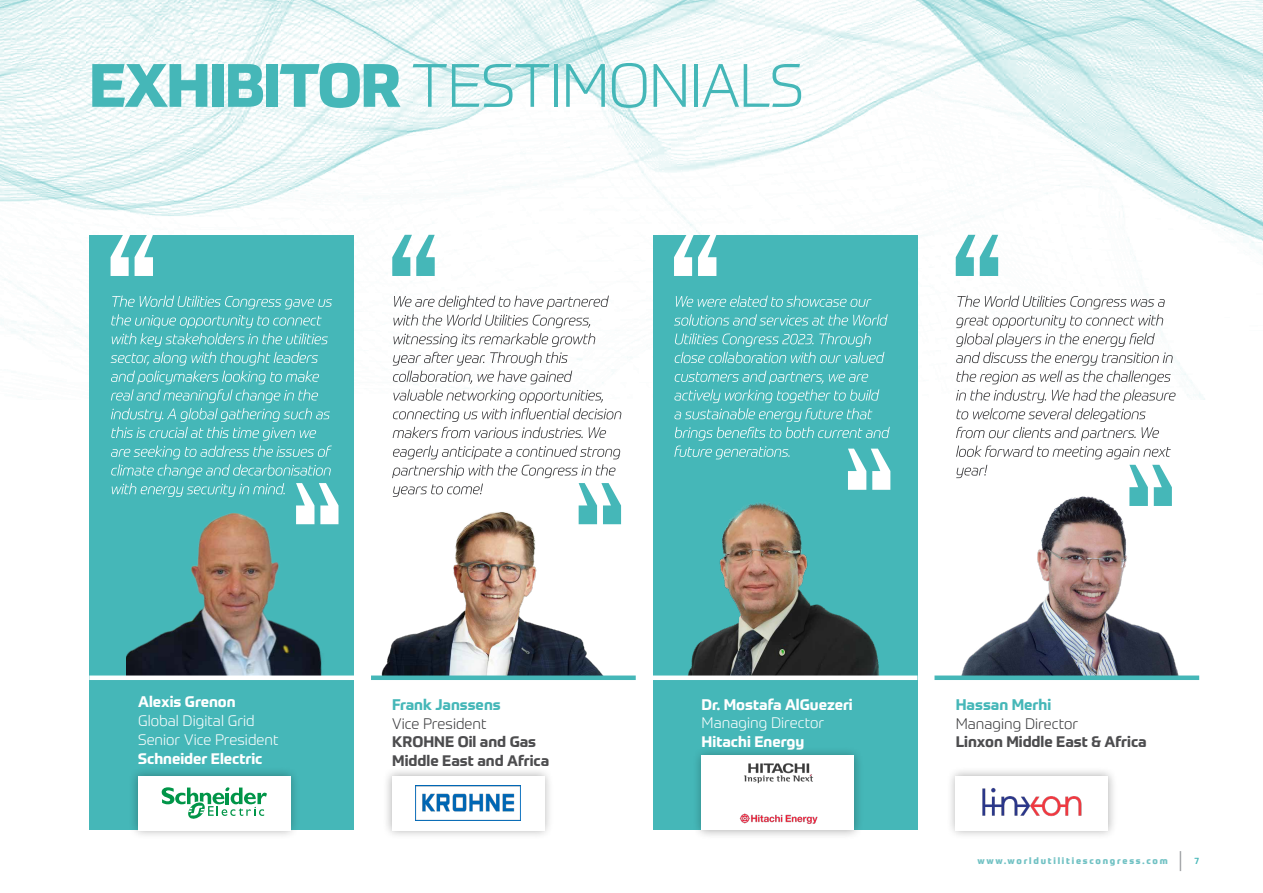
<style>
.page{position:relative;width:1263px;height:893px;background:#fff}
.page>*{position:absolute;margin:0;border:0;box-sizing:border-box;transform-origin:0 0}
.t1{font:300 60px "Prometo W04";letter-spacing:-.025em;color:#45b7b8}
.t2{font:700 15px/18.8px "Prometo";color:#4d4d4f}
.t3{font:300 15px/18.8px "Prometo W04";color:#fff}
.t4{font:700 15px "Prometo W02";color:#fff}
.t5{font:700 15px "Prometo";color:#fff}
.t6{font:300 15px "Prometo W04";color:#3a3a3c}
.t7{font:700 15px "Prometo W02";color:#45b7b8}
.t8{font:800 9px "Prometo";letter-spacing:.2em;color:#72c2c4}
.t9{font:500 9px "Prometo";color:#45b7b8}
.s1{font-family:"Prometo";font-weight:800}
</style>
<div class="page">
<svg style="left:1180px;top:851px;width:1px;height:20px"></svg>
<img style="left:1px;top:0;width:1262px;height:400px">
<img style="left:0;top:0;width:1px;height:628px">
<div style="left:653px;top:235px;width:264px;height:594px;background:#45b7b8"></div>
<div style="left:89px;top:235px;width:265px;height:594px;background:#45b7b8"></div>
<svg style="left:393px;top:296px;width:228px;height:142px"></svg>
<svg style="left:956px;top:465px;width:31px;height:13px"></svg>
<svg style="left:956px;top:296px;width:219px;height:163px"></svg>
<svg style="left:675px;top:333px;width:209px;height:30px"></svg>
<svg style="left:674px;top:314px;width:214px;height:12px"></svg>
<svg style="left:676px;top:296px;width:195px;height:11px"></svg>
<svg style="left:674px;top:235px;width:42px;height:41px"></svg>
<svg style="left:111px;top:235px;width:42px;height:41px"></svg>
<svg style="left:392px;top:235px;width:43px;height:41px"></svg>
<svg style="left:956px;top:235px;width:42px;height:41px"></svg>
<svg style="left:1129px;top:465px;width:43px;height:22px"></svg>
<svg style="left:392px;top:446px;width:229px;height:58px"></svg>
<svg style="left:674px;top:371px;width:216px;height:119px"></svg>
<svg style="left:111px;top:296px;width:227px;height:228px"></svg>
<img style="left:381px;top:504px;width:241px;height:171px">
<img style="left:688px;top:502px;width:191px;height:173px">
<img style="left:126px;top:509px;width:204px;height:166px">
<img style="left:961px;top:487px;width:218px;height:188px">
<div style="left:371px;top:675px;width:265px;height:5px;background:#45b7b8"></div>
<div style="left:653px;top:675px;width:264px;height:5px;background:#fff"></div>
<div style="left:89px;top:675px;width:265px;height:5px;background:#fff"></div>
<div style="left:934px;top:675px;width:265px;height:5px;background:#45b7b8"></div>
<div style="left:382px;top:766px;width:172px;height:74px;background:#000;opacity:.32"></div>
<div style="left:392px;top:776px;width:152px;height:54px;background:#fff"></div>
<img style="left:416px;top:785px;width:105px;height:35px">
<div style="left:692px;top:746px;width:171px;height:94px;background:#000;opacity:.32"></div>
<div style="left:702px;top:756px;width:152px;height:74px;background:#fff"></div>
<div style="left:128px;top:766px;width:172px;height:74px;background:#000;opacity:.32"></div>
<div style="left:138px;top:776px;width:152px;height:54px;background:#fff"></div>
<div style="left:946px;top:766px;width:172px;height:74px;background:#000;opacity:.32"></div>
<div style="left:956px;top:776px;width:152px;height:54px;background:#fff"></div>
<img style="left:982px;top:787px;width:100px;height:29px">
<svg style="left:162px;top:787px;width:105px;height:32px"></svg>
<img style="left:739px;top:763px;width:79px;height:61px">
<h1 class="t1" style="left:89px;top:49px;width:716px"><span class="s1">EXHIBITOR</span> TESTIMONIALS</h1>
<p class="t4" style="left:138px;top:693px;width:99px">Alexis Grenon</p>
<p class="t3" style="left:138px;top:711px;width:142px">Global Digital Grid<br>Senior Vice President</p>
<p class="t5" style="left:138px;top:749px;width:126px">Schneider Electric</p>
<p class="t7" style="left:392px;top:695px;width:110px">Frank Janssens</p>
<p class="t6" style="left:392px;top:714px;width:96px">Vice President</p>
<p class="t2" style="left:392px;top:732px;width:158px">KROHNE Oil and Gas<br>Middle East and Africa</p>
<p class="t4" style="left:702px;top:695px;width:153px">Dr. Mostafa AlGuezeri</p>
<p class="t3" style="left:702px;top:714px;width:124px">Managing Director</p>
<p class="t5" style="left:702px;top:732px;width:104px">Hitachi Energy</p>
<p class="t7" style="left:956px;top:695px;width:97px">Hassan Merhi</p>
<p class="t6" style="left:956px;top:714px;width:124px">Managing Director</p>
<p class="t2" style="left:956px;top:732px;width:192px">Linxon Middle East &amp; Africa</p>
<p class="t8" style="left:977px;top:855px;width:192px">www.worldutilitiescongress.com</p>
<p class="t9" style="left:1194px;top:855px;width:6px">7</p>
</div>
